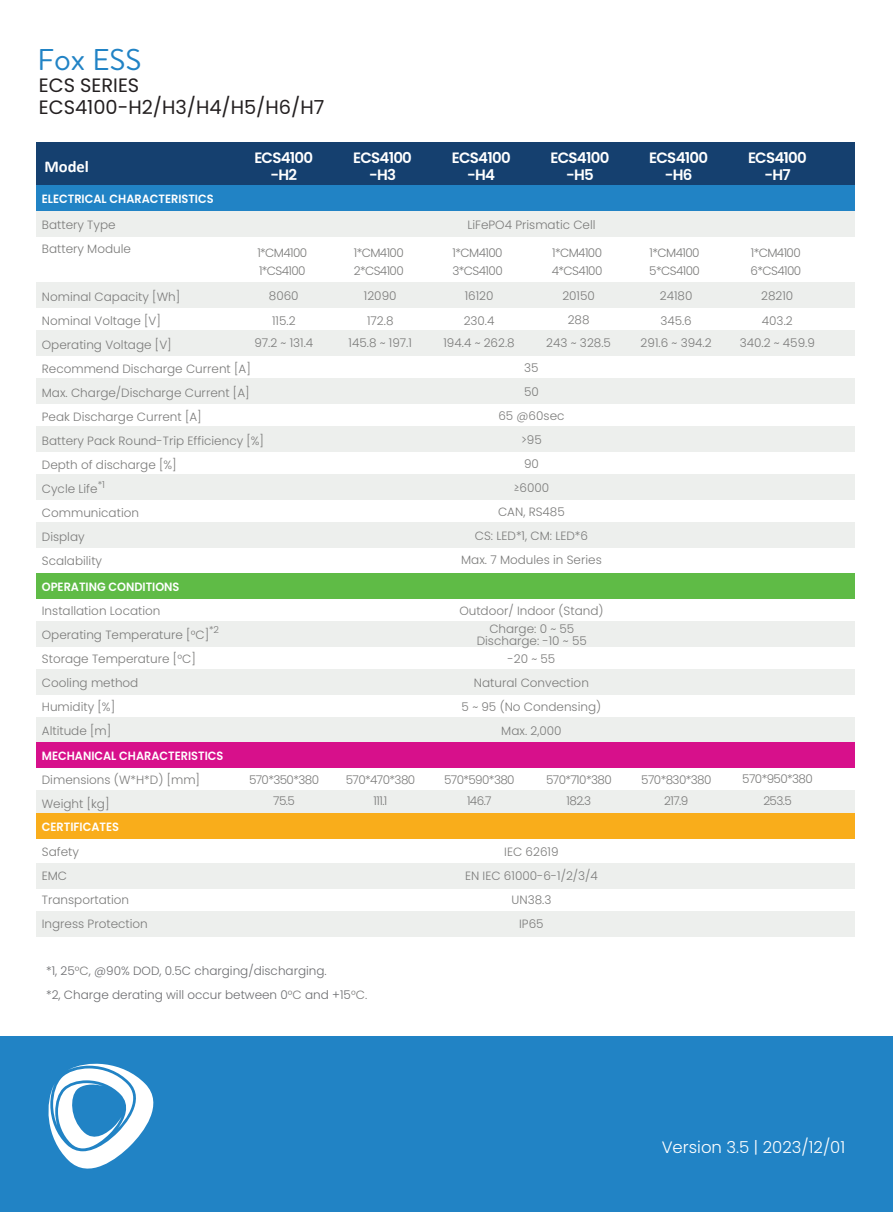
<style>
.page{position:relative;width:893px;height:1212px;background:#fff}
.page>*{position:absolute;margin:0;border:0;box-sizing:border-box;transform-origin:0 0}
.t1{font:30px "Brandon Text";color:#2183c5}
.t2{font:19.35px "Poppins";color:#231f20}
.t3{font:300 16.5px "Poppins";color:#fff}
.t4{font:700 16.5px "Calibri";color:#fff}
.t5{font:600 15px/16.5px "Poppins";letter-spacing:-.05em;color:#fff;text-align:center}
.t6{font:300 12px/24px "Poppins";color:#7b7b7a}
.t7{font:300 12px/18.3px "Poppins";letter-spacing:-.05em;color:#7b7b7a}
.t8{font:300 12px/24px "Poppins";color:#6c6d70}
.t9{font:600 12px "Poppins";color:#fff;scale:.94 1}
.t10{font:300 9.6px "Poppins";color:#7b7b7a}
.s1{color:#7b7b7a}
</style>
<div class="page">
<div style="left:36px;top:142px;width:818px;height:43px;background:#15406f"></div>
<div style="left:36px;top:211px;width:818px;height:26px;background:#edefed"></div>
<div style="left:36px;top:185px;width:818px;height:26px;background:#2183c5"></div>
<div style="left:36px;top:573px;width:818px;height:25px;background:#5fbb46"></div>
<div style="left:36px;top:282px;width:818px;height:26px;background:#edefed"></div>
<div style="left:36px;top:330px;width:818px;height:26px;background:#edefed"></div>
<div style="left:36px;top:378px;width:818px;height:26px;background:#edefed"></div>
<div style="left:36px;top:426px;width:818px;height:26px;background:#edefed"></div>
<div style="left:36px;top:474px;width:818px;height:26px;background:#edefed"></div>
<div style="left:36px;top:522px;width:818px;height:26px;background:#edefed"></div>
<div style="left:36px;top:621px;width:818px;height:25px;background:#edefed"></div>
<div style="left:36px;top:669px;width:818px;height:25px;background:#edefed"></div>
<div style="left:36px;top:717px;width:818px;height:25px;background:#edefed"></div>
<div style="left:36px;top:790px;width:818px;height:25px;background:#edefed"></div>
<div style="left:36px;top:863px;width:818px;height:26px;background:#edefed"></div>
<div style="left:36px;top:911px;width:818px;height:26px;background:#edefed"></div>
<div style="left:36px;top:742px;width:818px;height:26px;background:#d7108b"></div>
<div style="left:36px;top:814px;width:818px;height:25px;background:#f9ad1b"></div>
<div style="left:0;top:1036px;width:893px;height:176px;background:#2183c5"></div>
<svg style="left:48px;top:1063px;width:106px;height:106px"></svg>
<h1 class="t1" style="left:37px;top:39px;width:106px">Fox ESS</h1>
<h2 class="t2" style="left:39px;top:74px;width:102px">ECS SERIES</h2>
<h2 class="t2" style="left:39px;top:96px;width:287px">ECS4100-H2/H3/H4/H5/H6/H7</h2>
<h3 class="t4" style="left:44px;top:155px;width:46px">Model</h3>
<p class="t9" style="left:42px;top:191px;width:184px">ELECTRICAL CHARACTERISTICS</p>
<p class="t5" style="left:254px;top:150px;width:60px">ECS4100 -H2</p>
<p class="t5" style="left:353px;top:150px;width:60px">ECS4100 -H3</p>
<p class="t5" style="left:452px;top:150px;width:60px">ECS4100 -H4</p>
<p class="t5" style="left:551px;top:150px;width:60px">ECS4100 -H5</p>
<p class="t5" style="left:649px;top:150px;width:60px">ECS4100 -H6</p>
<p class="t6" style="left:467px;top:213px;width:130px">LiFePO4 Prismatic Cell</p>
<p class="t6" style="left:42px;top:213px;width:91px">Battery Type<br>Battery Module</p>
<p class="t6" style="left:42px;top:285px;width:224px">Nominal Capacity [Wh]<br>Nominal Voltage [V]<br>Operating Voltage [V]<br>Recommend Discharge Current [A]<br>Max. Charge/Discharge Current [A]<br>Peak Discharge Current [A]<br>Battery Pack Round-Trip Efficiency [%]<br>Depth of discharge [%]<br>Cycle Life</p>
<p class="t7" style="left:257px;top:244px;width:51px">1*CM4100<br>1*CS4100</p>
<p class="t7" style="left:354px;top:244px;width:52px">1*CM4100<br>2*CS4100</p>
<p class="t7" style="left:452px;top:244px;width:52px">1*CM4100<br>3*CS4100</p>
<p class="t7" style="left:552px;top:244px;width:52px">1*CM4100<br>4*CS4100</p>
<p class="t7" style="left:649px;top:244px;width:52px">1*CM4100<br>5*CS4100</p>
<p class="t6" style="left:269px;top:284px;width:31px">8060</p>
<p class="t6" style="left:364px;top:284px;width:34px">12090</p>
<p class="t6" style="left:465px;top:284px;width:30px">16120</p>
<p class="t6" style="left:562px;top:284px;width:34px">20150</p>
<p class="t6" style="left:660px;top:284px;width:34px">24180</p>
<p class="t6" style="left:272px;top:308px;width:25px">115.2</p>
<p class="t6" style="left:367px;top:308px;width:28px">172.8</p>
<p class="t6" style="left:464px;top:308px;width:32px">230.4</p>
<p class="t6" style="left:568px;top:308px;width:23px">288</p>
<p class="t6" style="left:660px;top:308px;width:33px">345.6</p>
<p class="t6" style="left:254px;top:331px;width:60px">97.2 ~ 131.4</p>
<p class="t6" style="left:349px;top:331px;width:65px">145.8 ~ 197.1</p>
<p class="t6" style="left:443px;top:331px;width:73px">194.4 ~ 262.8</p>
<p class="t6" style="left:546px;top:331px;width:66px">243 ~ 328.5</p>
<p class="t6" style="left:641px;top:331px;width:72px">291.6 ~ 394.2</p>
<p class="t6" style="left:461px;top:356px;width:142px;text-align:center">35<br>50<br>65 @60sec<br>&gt;95<br>90<br>≥6000<br>CAN, RS485<br>CS: LED*1, CM: LED*6<br>Max. 7 Modules in Series</p>
<p class="t10" style="left:98px;top:479px;width:9px">*1</p>
<p class="t6" style="left:42px;top:501px;width:99px">Communication<br>Display<br>Scalability</p>
<p class="t9" style="left:42px;top:579px;width:148px">OPERATING CONDITIONS</p>
<p class="t6" style="left:42px;top:599px;width:169px">Installation Location<br>Operating Temperature [°C]</p>
<p class="t10" style="left:209px;top:624px;width:12px">*2</p>
<p class="t6" style="left:42px;top:647px;width:155px">Storage Temperature [°C]<br>Cooling method<br>Humidity [%]<br>Altitude [m]</p>
<p class="t9" style="left:42px;top:749px;width:195px">MECHANICAL CHARACTERISTICS</p>
<p class="t6" style="left:42px;top:768px;width:160px">Dimensions (W*H*D) [mm]<br>Weight [kg]</p>
<p class="t6" style="left:42px;top:840px;width:108px">Safety<br>EMC<br>Transportation<br>Ingress Protection</p>
<p class="t9" style="left:42px;top:820px;width:84px">CERTIFICATES</p>
<p class="t6" style="left:459px;top:599px;width:146px">Outdoor/ Indoor (Stand)</p>
<p class="t6" style="left:462px;top:647px;width:141px;text-align:center">-20 ~ 55<br>Natural Convection<br>5 ~ 95 (No Condensing)<br>Max. 2,000</p>
<p class="t6" style="left:477px;top:622px;width:112px;line-height:12px;text-align:center">Charge: 0 ~ 55<br>Discharge: -10 ~ 55</p>
<p class="t7" style="left:249px;top:770px;width:72px">570*350*380</p>
<p class="t7" style="left:346px;top:770px;width:71px">570*470*380</p>
<p class="t7" style="left:444px;top:770px;width:72px">570*590*380</p>
<p class="t7" style="left:546px;top:770px;width:67px">570*710*380</p>
<p class="t7" style="left:641px;top:770px;width:72px">570*830*380</p>
<p class="t6" style="left:273px;top:789px;width:23px">75.5</p>
<p class="t6" style="left:374px;top:789px;width:15px">111.1</p>
<p class="t6" style="left:467px;top:789px;width:26px">146.7</p>
<p class="t6" style="left:567px;top:789px;width:26px">182.3</p>
<p class="t6" style="left:664px;top:789px;width:26px">217.9</p>
<p class="t6" style="left:465px;top:840px;width:134px;text-align:center">IEC 62619<br>EN IEC 61000-6-1/2/3/4<br>UN38.3<br>IP65</p>
<p class="t8" style="left:46px;top:959px;width:323px">*1, 25<span class="s1">°C</span>, @90% DOD, 0.5C charging/discharging.<br>*2, Charge derating will occur between 0<span class="s1">°C</span> and +15<span class="s1">°C.</span></p>
<p class="t5" style="left:748px;top:150px;width:60px">ECS4100 -H7</p>
<p class="t7" style="left:750px;top:244px;width:52px">1*CM4100<br>6*CS4100</p>
<p class="t6" style="left:761px;top:284px;width:34px">28210</p>
<p class="t6" style="left:762px;top:308px;width:32px">403.2</p>
<p class="t6" style="left:740px;top:331px;width:77px">340.2 ~ 459.9</p>
<p class="t7" style="left:742px;top:770px;width:72px">570*950*380</p>
<p class="t6" style="left:763px;top:788px;width:30px">253.5</p>
<h3 class="t3" style="left:662px;top:1138px;width:185px">Version 3.5 | 2023/12/01</h3>
</div>
